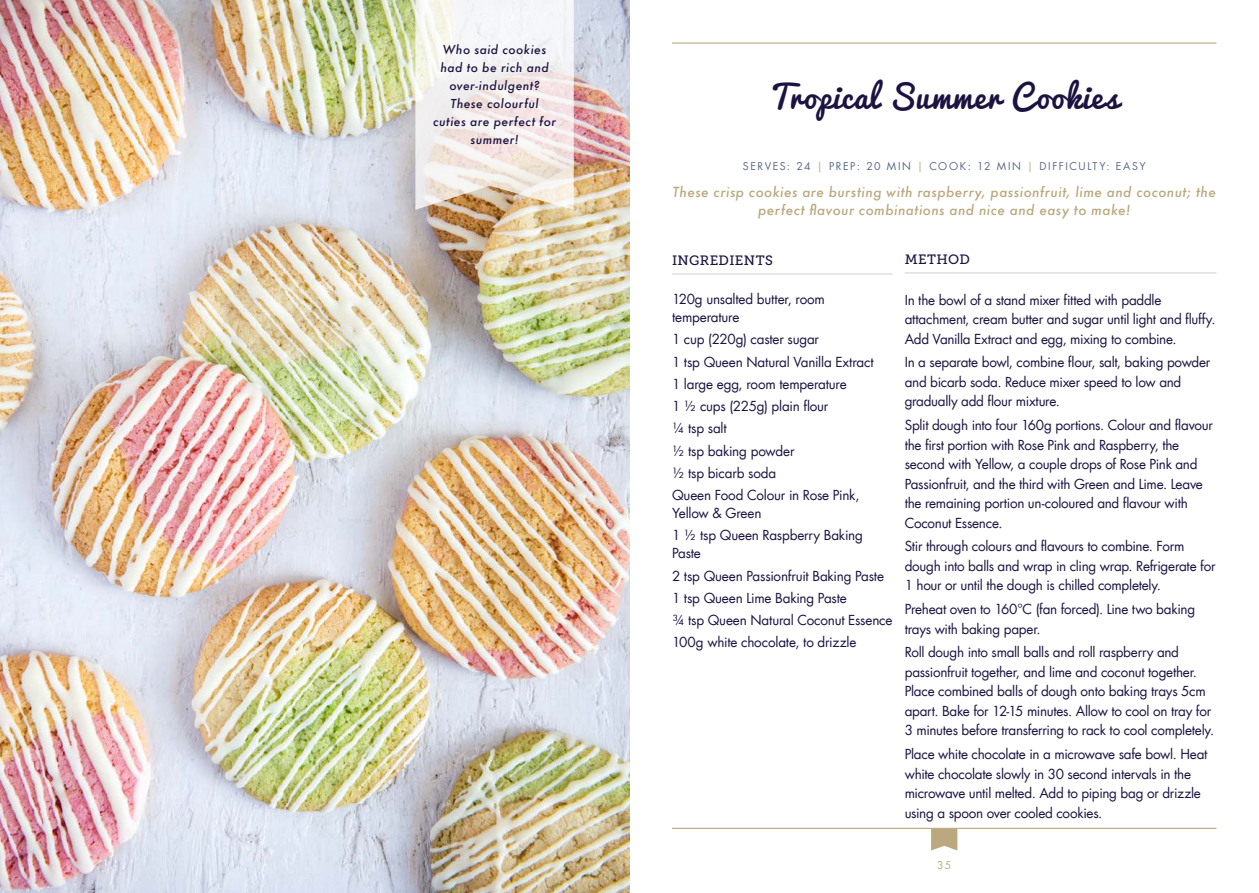
<style>
.page{position:relative;width:1259px;height:893px;background:#fff}
.page>*{position:absolute;margin:0;border:0;box-sizing:border-box;transform-origin:0 0}
.t1{font:31.5px "Pacifico";letter-spacing:.035em;color:#1c1341}
.t2{font:13.5px/19.5px "Futura LT";letter-spacing:-.02em;color:#1c1341}
.t3{font:italic 500 13.5px/18px "Futura";letter-spacing:.035em;color:#baa97e;text-align:center}
.t4{font:13.5px "Museo Slab 500";letter-spacing:.03em;color:#1c1341}
.t5{font:italic 500 12px/18px "Futura";letter-spacing:.035em;color:#1c1341;text-align:center}
.t6{font:10.5px "Futura LT";letter-spacing:.15em;color:#5b6988}
.t7{font:10.5px "Futura LT";color:#baa97e}
.s1{color:#baa97e}
</style>
<div class="page">
<hr style="left:672px;top:828px;width:544px;height:1px;background:#baa97e">
<svg style="left:931px;top:829px;width:26px;height:21px"></svg>
<hr style="left:672px;top:43px;width:544px;height:1px;background:#baa97e">
<img style="left:0;top:0;width:629px;height:893px">
<hr style="left:672px;top:273px;width:220px;height:2px;background:#d3d3dc">
<hr style="left:904px;top:272px;width:312px;height:1px;background:#d3d3dc">
<svg style="left:415px;top:0;width:159px;height:210px"></svg>
<p class="t5" style="left:433px;top:40px;width:124px">Who said cookies had to be rich and over-indulgent?<br>These colourful cuties are perfect for summer!</p>
<h1 class="t1" style="left:770px;top:79px;width:350px">Tropical Summer Cookies</h1>
<p class="t6" style="left:743px;top:160px;width:404px">SERVES: 24 <span class="s1">|</span> PREP: 20 MIN <span class="s1">|</span> COOK: 12 MIN <span class="s1">|</span> DIFFICULTY: EASY</p>
<p class="t3" style="left:672px;top:182px;width:545px">These crisp cookies are bursting with raspberry, passionfruit, lime and coconut; the perfect flavour combinations and nice and easy to make!</p>
<p class="t4" style="left:672px;top:253px;width:102px">INGREDIENTS</p>
<p class="t2" style="left:672px;top:290px;width:154px;line-height:18px">120g unsalted butter, room temperature</p>
<p class="t2" style="left:672px;top:329px;width:203px;line-height:22.2px">1 cup (220g) caster sugar<br>1 tsp Queen Natural Vanilla Extract<br>1 large egg, room temperature<br>1 ½ cups (225g) plain flour<br>¼ tsp salt<br>½ tsp baking powder<br>½ tsp bicarb soda<br>Queen Food Colour in Rose Pink,</p>
<p class="t2" style="left:672px;top:502px;width:192px;line-height:22.2px">Yellow &amp; Green<br>1 ½ tsp Queen Raspberry Baking</p>
<p class="t2" style="left:672px;top:543px;width:222px;line-height:22.2px">Paste<br>2 tsp Queen Passionfruit Baking Paste<br>1 tsp Queen Lime Baking Paste<br>¾ tsp Queen Natural Coconut Essence<br>100g white chocolate, to drizzle</p>
<p class="t4" style="left:904px;top:252px;width:67px">METHOD</p>
<p class="t2" style="left:904px;top:290px;width:312px">In the bowl of a stand mixer fitted with paddle attachment, cream butter and sugar until light and fluffy.<br>Add Vanilla Extract and egg, mixing to combine.</p>
<p class="t2" style="left:904px;top:353px;width:307px">In a separate bowl, combine flour, salt, baking powder and bicarb soda. Reduce mixer speed to low and gradually add flour mixture.</p>
<p class="t2" style="left:904px;top:415px;width:310px">Split dough into four 160g portions. Colour and flavour the first portion with Rose Pink and Raspberry, the second with Yellow, a couple drops of Rose Pink and Passionfruit, and the third with Green and Lime. Leave the remaining portion un-coloured and flavour with Coconut Essence.</p>
<p class="t2" style="left:904px;top:537px;width:312px">Stir through colours and flavours to combine. Form dough into balls and wrap in cling wrap. Refrigerate for<br>1 hour or until the dough is chilled completely.</p>
<p class="t2" style="left:904px;top:599px;width:292px">Preheat oven to 160°C (fan forced). Line two baking trays with baking paper.</p>
<p class="t2" style="left:904px;top:643px;width:311px">Roll dough into small balls and roll raspberry and passionfruit together, and lime and coconut together.<br>Place combined balls of dough onto baking trays 5cm apart. Bake for 12-15 minutes. Allow to cool on tray for 3 minutes before transferring to rack to cool completely.</p>
<p class="t2" style="left:904px;top:744px;width:304px">Place white chocolate in a microwave safe bowl. Heat white chocolate slowly in 30 second intervals in the microwave until melted. Add to piping bag or drizzle using a spoon over cooled cookies.</p>
<p class="t7" style="left:937px;top:858px;width:16px">35</p>
</div>
